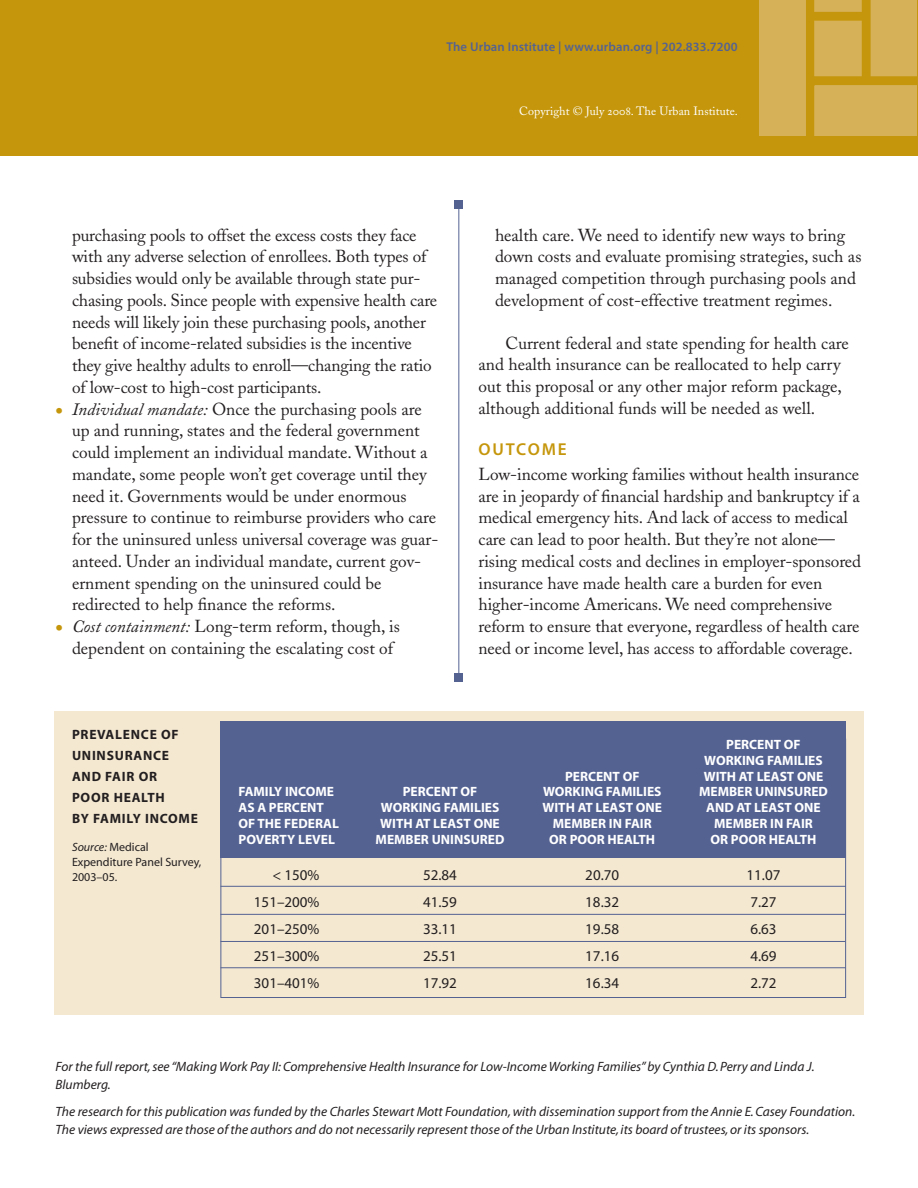
<style>
.page{position:relative;width:918px;height:1188px;background:#fff}
.page>*{position:absolute;margin:0;border:0;box-sizing:border-box;transform-origin:0 0}
.t1{font:17.25px/21.8px "Adobe Caslon";color:#231f20}
.t2{font:600 17.25px "Myriad Pro";letter-spacing:.105em;color:#c5960b}
.t3{font:15px "Myriad";color:#231f20}
.t4{font:italic 13.5px/18.8px "Myriad";color:#231f20}
.t5{font:700 13.5px/15.8px "Myriad";color:#fff;text-align:center}
.t6{font:700 13.5px/21px "Myriad";letter-spacing:.055em;color:#231f20}
.t7{font:600 12.75px "Myriad Pro";letter-spacing:.01em;color:#546292}
.t8{font:12px/15px "Myriad";color:#231f20}
.t9{font:12px "Adobe Caslon";letter-spacing:.005em;color:#fff}
.s1{font-family:"Adobe Caslon Regular SC"}
.s2{font-family:"Myriad Pro";font-weight:600;font-size:24px;color:#c5960b}
.s3{font-style:italic}
</style>
<div class="page">
<hr style="left:459px;top:208px;width:1px;height:472px;background:#546292">
<div style="left:455px;top:673px;width:8px;height:9px;background:#546292"></div>
<div style="left:454px;top:200px;width:9px;height:8px;background:#546292"></div>
<div style="left:0;top:0;width:918px;height:156px;background:#c5960b"></div>
<img style="left:760px;top:0;width:157px;height:136px">
<div style="left:54px;top:711px;width:810px;height:303px;background:#f4e8d1"></div>
<div style="left:220px;top:721px;width:626px;height:136px;background:#546292"></div>
<hr style="left:220px;top:967px;width:626px;height:1px;background:#546292">
<hr style="left:220px;top:886px;width:626px;height:1px;background:#546292">
<hr style="left:220px;top:914px;width:626px;height:1px;background:#546292">
<hr style="left:220px;top:941px;width:625px;height:1px;background:#546292">
<p class="t7" style="left:446px;top:42px;width:293px">The Urban Institute | www.urban.org | 202.833.7200</p>
<p class="t9" style="left:519px;top:106px;width:220px">Copyright © July <span class="s1">2008</span>. The Urban Institute.</p>
<p class="t1" style="left:72px;top:226px;width:367px">purchasing pools to offset the excess costs they face with any adverse selection of enrollees. Both types of subsidies would only be available through state pur&shy;chasing pools. Since people with expensive health care needs will likely join these purchasing pools, another benefit of income-related subsidies is the incentive they give healthy adults to enroll—changing the ratio of low-cost to high-cost participants.</p>
<p class="t1" style="left:72px;top:400px;width:368px;text-indent:-16px"><span class="s2">•</span> <span class="s3">Individual mandate:</span> Once the purchasing pools are up and running, states and the federal government could implement an individual mandate. Without a mandate, some people won’t get coverage until they need it. Governments would be under enormous pressure to continue to reimburse providers who care for the uninsured unless universal coverage was guar&shy;anteed. Under an individual mandate, current gov&shy;ernment spending on the uninsured could be redirected to help finance the reforms.</p>
<p class="t1" style="left:56px;top:618px;width:346px;text-align:center"><span class="s2">•</span> <span class="s3">Cost containment:</span> Long-term reform, though, is dependent on containing the escalating cost of</p>
<p class="t1" style="left:495px;top:226px;width:368px">health care. We need to identify new ways to bring down costs and evaluate promising strategies, such as managed competition through purchasing pools and development of cost-effective treatment regimes.</p>
<p class="t1" style="left:479px;top:334px;width:372px;text-indent:27px">Current federal and state spending for health care and health insurance can be reallocated to help carry out this proposal or any other major reform package, although additional funds will be needed as well.</p>
<p class="t2" style="left:479px;top:443px;width:90px">OUTCOME</p>
<p class="t1" style="left:479px;top:465px;width:384px">Low-income working families without health insurance are in jeopardy of financial hardship and bankruptcy if a medical emergency hits. And lack of access to medical care can lead to poor health. But they’re not alone— rising medical costs and declines in employer-sponsored insurance have made health care a burden for even higher-income Americans. We need comprehensive reform to ensure that everyone, regardless of health care need or income level, has access to affordable coverage.</p>
<p class="t6" style="left:72px;top:725px;width:127px">PREVALENCE OF<br>UNINSURANCE<br>AND FAIR OR<br>POOR HEALTH<br>BY FAMILY INCOME</p>
<p class="t8" style="left:72px;top:841px;width:131px"><span class="s3">Source:</span> Medical<br>Expenditure Panel Survey,<br>2003–05.</p>
<p class="t5" style="left:704px;top:738px;width:120px">PERCENT OF<br>WORKING FAMILIES</p>
<p class="t5" style="left:565px;top:769px;width:76px">PERCENT OF</p>
<p class="t5" style="left:704px;top:769px;width:121px">WITH AT LEAST ONE</p>
<p class="t5" style="left:239px;top:785px;width:97px">FAMILY INCOME</p>
<p class="t5" style="left:403px;top:785px;width:76px">PERCENT OF</p>
<p class="t5" style="left:543px;top:785px;width:120px">WORKING FAMILIES</p>
<p class="t5" style="left:699px;top:785px;width:130px">MEMBER UNINSURED</p>
<p class="t5" style="left:239px;top:801px;width:87px">AS A PERCENT</p>
<p class="t5" style="left:381px;top:801px;width:120px">WORKING FAMILIES</p>
<p class="t5" style="left:542px;top:801px;width:121px">WITH AT LEAST ONE</p>
<p class="t5" style="left:706px;top:801px;width:116px">AND AT LEAST ONE</p>
<p class="t5" style="left:239px;top:816px;width:102px">OF THE FEDERAL</p>
<p class="t5" style="left:380px;top:816px;width:121px">WITH AT LEAST ONE</p>
<p class="t5" style="left:553px;top:816px;width:100px">MEMBER IN FAIR</p>
<p class="t5" style="left:714px;top:816px;width:100px">MEMBER IN FAIR</p>
<p class="t5" style="left:239px;top:832px;width:98px">POVERTY LEVEL</p>
<p class="t5" style="left:376px;top:832px;width:130px">MEMBER UNINSURED</p>
<p class="t5" style="left:549px;top:832px;width:107px">OR POOR HEALTH</p>
<p class="t5" style="left:711px;top:832px;width:107px">OR POOR HEALTH</p>
<p class="t3" style="left:272px;top:869px;width:49px">&lt; 150%</p>
<p class="t3" style="left:423px;top:869px;width:35px">52.84</p>
<p class="t3" style="left:585px;top:869px;width:35px">20.70</p>
<p class="t3" style="left:747px;top:869px;width:35px">11.07</p>
<p class="t3" style="left:254px;top:896px;width:67px">151–200%</p>
<p class="t3" style="left:423px;top:896px;width:35px">41.59</p>
<p class="t3" style="left:585px;top:896px;width:35px">18.32</p>
<p class="t3" style="left:750px;top:896px;width:28px">7.27</p>
<p class="t3" style="left:254px;top:923px;width:67px">201–250%</p>
<p class="t3" style="left:423px;top:923px;width:35px">33.11</p>
<p class="t3" style="left:585px;top:923px;width:35px">19.58</p>
<p class="t3" style="left:750px;top:923px;width:28px">6.63</p>
<p class="t3" style="left:254px;top:950px;width:67px">251–300%</p>
<p class="t3" style="left:423px;top:950px;width:35px">25.51</p>
<p class="t3" style="left:585px;top:950px;width:35px">17.16</p>
<p class="t3" style="left:750px;top:950px;width:28px">4.69</p>
<p class="t3" style="left:254px;top:977px;width:67px">301–401%</p>
<p class="t3" style="left:423px;top:977px;width:35px">17.92</p>
<p class="t3" style="left:585px;top:977px;width:35px">16.34</p>
<p class="t3" style="left:750px;top:977px;width:28px">2.72</p>
<p class="t4" style="left:56px;top:1058px;width:761px">For the full report, see “Making Work Pay II: Comprehensive Health Insurance for Low-Income Working Families” by Cynthia D. Perry and Linda J.<br>Blumberg.</p>
<p class="t4" style="left:56px;top:1104px;width:801px;line-height:18px">The research for this publication was funded by the Charles Stewart Mott Foundation, with dissemination support from the Annie E. Casey Foundation.<br>The views expressed are those of the authors and do not necessarily represent those of the Urban Institute, its board of trustees, or its sponsors.</p>
</div>
